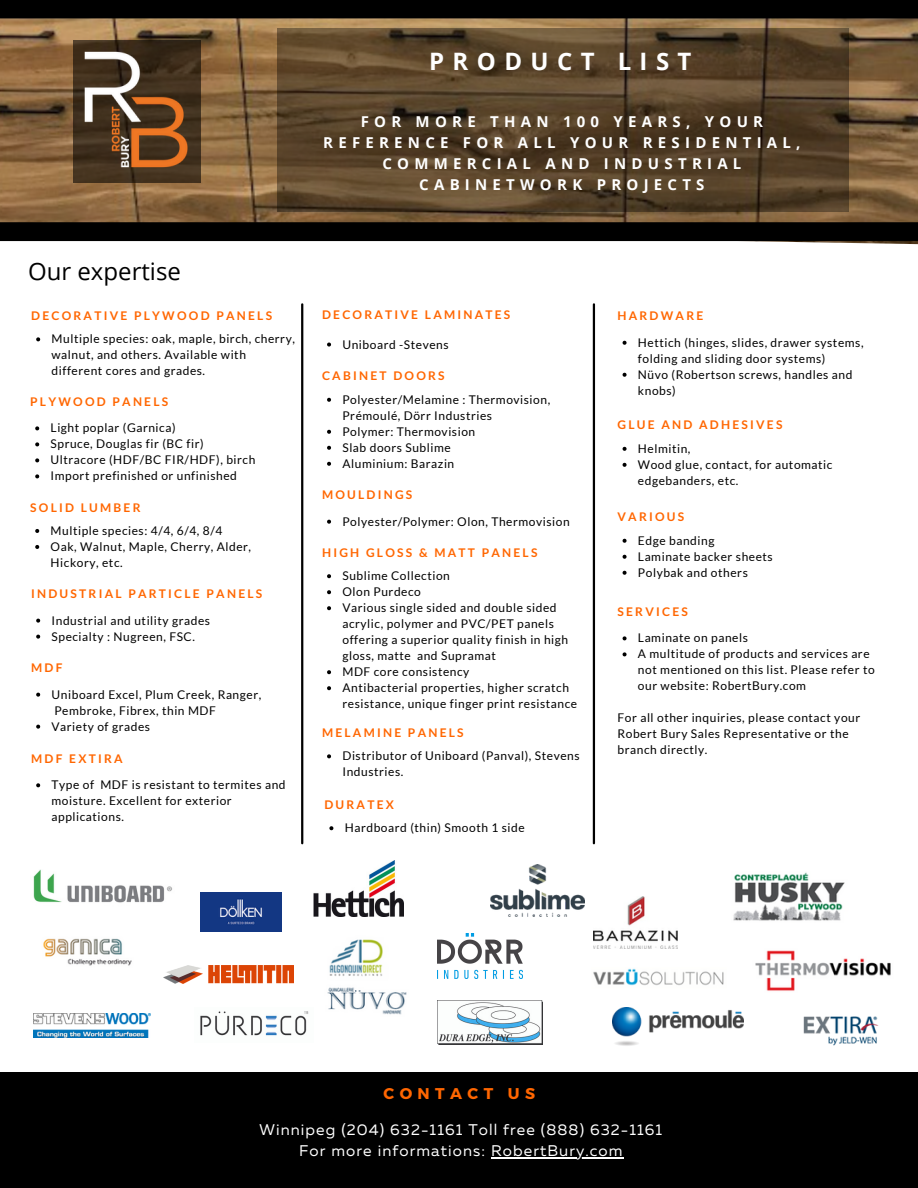
<style>
.page{position:relative;width:918px;height:1188px;background:#fff}
.page>*{position:absolute;margin:0;border:0;box-sizing:border-box;transform-origin:0 0}
.t1{font:24px "Open Sans";color:#000}
.t2{font:700 24px "Open Sans";letter-spacing:.35em;color:#fff}
.t3{font:700 15.6px "Montserrat";letter-spacing:.35em;color:#f60}
.t4{font:15.45px/21.3px "Muller";letter-spacing:.07em;color:#fff;text-align:center}
.t5{font:700 15px/20.9px "Open Sans";letter-spacing:.35em;color:#fff;text-align:center}
.t6{font:12px/16px "Lato";letter-spacing:.045em;color:#000}
.t7{font:700 12px "Lato";letter-spacing:.185em;color:#f60}
</style>
<div class="page">
<img style="left:0;top:18px;width:918px;height:227px">
<div style="left:0;top:1072px;width:918px;height:116px;background:#000"></div>
<div style="left:74px;top:40px;width:127px;height:143px;background:#42301c"></div>
<img style="left:73px;top:40px;width:127px;height:139px">
<svg style="left:278px;top:28px;width:571px;height:184px;background:#56422a"></svg>
<div style="left:0;top:222px;width:918px;height:19px;background:#000"></div>
<div style="left:0;top:0;width:918px;height:18px;background:#000"></div>
<hr style="left:593px;top:304px;width:2px;height:539px;background:#000">
<hr style="left:301px;top:304px;width:2px;height:539px;background:#000">
<img style="left:613px;top:1007px;width:130px;height:39px">
<img style="left:755px;top:950px;width:136px;height:41px">
<img style="left:33px;top:869px;width:139px;height:34px">
<img style="left:733px;top:872px;width:112px;height:49px">
<img style="left:593px;top:968px;width:131px;height:18px">
<img style="left:43px;top:938px;width:89px;height:28px">
<img style="left:327px;top:987px;width:80px;height:28px">
<img style="left:803px;top:1016px;width:76px;height:30px">
<img style="left:33px;top:1013px;width:117px;height:25px">
<img style="left:314px;top:861px;width:90px;height:55px">
<img style="left:163px;top:966px;width:131px;height:18px">
<img style="left:329px;top:939px;width:54px;height:37px">
<img style="left:200px;top:893px;width:81px;height:38px">
<img style="left:593px;top:897px;width:85px;height:52px">
<img style="left:490px;top:865px;width:95px;height:51px">
<img style="left:438px;top:933px;width:84px;height:45px">
<img style="left:438px;top:1001px;width:104px;height:43px">
<img style="left:200px;top:1011px;width:109px;height:25px">
<hr style="left:491px;top:1157px;width:133px;height:1px;background:#fff">
<svg style="left:36px;top:337px;width:4px;height:4px"></svg>
<svg style="left:327px;top:343px;width:4px;height:4px"></svg>
<svg style="left:35px;top:426px;width:4px;height:4px"></svg>
<svg style="left:35px;top:442px;width:4px;height:4px"></svg>
<svg style="left:35px;top:458px;width:4px;height:4px"></svg>
<svg style="left:35px;top:474px;width:4px;height:4px"></svg>
<svg style="left:35px;top:529px;width:4px;height:4px"></svg>
<svg style="left:35px;top:545px;width:4px;height:4px"></svg>
<svg style="left:36px;top:619px;width:4px;height:4px"></svg>
<svg style="left:36px;top:635px;width:4px;height:4px"></svg>
<svg style="left:36px;top:693px;width:4px;height:4px"></svg>
<svg style="left:36px;top:725px;width:4px;height:4px"></svg>
<svg style="left:327px;top:754px;width:4px;height:4px"></svg>
<svg style="left:623px;top:341px;width:4px;height:4px"></svg>
<svg style="left:623px;top:373px;width:4px;height:4px"></svg>
<svg style="left:327px;top:398px;width:4px;height:4px"></svg>
<svg style="left:327px;top:430px;width:4px;height:4px"></svg>
<svg style="left:327px;top:446px;width:4px;height:4px"></svg>
<svg style="left:327px;top:462px;width:4px;height:4px"></svg>
<svg style="left:327px;top:520px;width:4px;height:4px"></svg>
<svg style="left:623px;top:447px;width:4px;height:4px"></svg>
<svg style="left:623px;top:463px;width:4px;height:4px"></svg>
<svg style="left:36px;top:783px;width:4px;height:4px"></svg>
<svg style="left:623px;top:539px;width:4px;height:4px"></svg>
<svg style="left:623px;top:555px;width:4px;height:4px"></svg>
<svg style="left:623px;top:571px;width:4px;height:4px"></svg>
<svg style="left:623px;top:636px;width:4px;height:4px"></svg>
<svg style="left:623px;top:652px;width:4px;height:4px"></svg>
<svg style="left:327px;top:574px;width:4px;height:4px"></svg>
<svg style="left:327px;top:590px;width:4px;height:4px"></svg>
<svg style="left:327px;top:606px;width:4px;height:4px"></svg>
<svg style="left:327px;top:670px;width:4px;height:4px"></svg>
<svg style="left:327px;top:686px;width:4px;height:4px"></svg>
<svg style="left:329px;top:826px;width:4px;height:4px"></svg>
<h1 class="t2" style="left:429px;top:45px;width:264px">PRODUCT LIST</h1>
<h1 class="t1" style="left:28px;top:254px;width:154px">Our expertise</h1>
<p class="t7" style="left:31px;top:308px;width:242px">DECORATIVE PLYWOOD PANELS</p>
<p class="t6" style="left:52px;top:331px;width:245px">Multiple species: oak, maple, birch, cherry, walnut, and others. Available with different cores and grades.</p>
<p class="t7" style="left:30px;top:394px;width:140px">PLYWOOD PANELS</p>
<p class="t6" style="left:51px;top:420px;width:206px">Light poplar (Garnica)<br>Spruce, Douglas fir (BC fir)<br>Ultracore (HDF/BC FIR/HDF), birch<br>Import prefinished or unfinished</p>
<p class="t7" style="left:30px;top:500px;width:112px">SOLID LUMBER</p>
<p class="t6" style="left:51px;top:522px;width:202px">Multiple species: 4/4, 6/4, 8/4<br>Oak, Walnut, Maple, Cherry, Alder,<br>Hickory, etc.</p>
<p class="t7" style="left:31px;top:586px;width:233px">INDUSTRIAL PARTICLE PANELS</p>
<p class="t6" style="left:52px;top:612px;width:160px">Industrial and utility grades<br>Specialty : Nugreen, FSC.</p>
<p class="t7" style="left:31px;top:661px;width:33px">MDF</p>
<p class="t6" style="left:52px;top:686px;width:211px">Uniboard Excel, Plum Creek, Ranger,<br>Pembroke, Fibrex, thin MDF<br>Variety of grades</p>
<p class="t7" style="left:31px;top:751px;width:93px">MDF EXTIRA</p>
<p class="t6" style="left:52px;top:777px;width:236px">Type of MDF is resistant to termites and moisture. Excellent for exterior applications.</p>
<p class="t5" style="left:323px;top:111px;width:479px">FOR MORE THAN 100 YEARS, YOUR<br>REFERENCE FOR ALL YOUR RESIDENTIAL,<br>COMMERCIAL AND INDUSTRIAL<br>CABINETWORK PROJECTS</p>
<p class="t7" style="left:322px;top:307px;width:190px">DECORATIVE LAMINATES</p>
<p class="t6" style="left:342px;top:336px;width:108px">Uniboard -Stevens</p>
<p class="t7" style="left:322px;top:368px;width:124px">CABINET DOORS</p>
<p class="t6" style="left:342px;top:391px;width:209px">Polyester/Melamine : Thermovision,<br>Prémoulé, Dörr Industries<br>Polymer: Thermovision<br>Slab doors Sublime<br>Aluminium: Barazin</p>
<p class="t7" style="left:322px;top:488px;width:92px">MOULDINGS</p>
<p class="t6" style="left:342px;top:513px;width:229px">Polyester/Polymer: Olon, Thermovision</p>
<p class="t7" style="left:322px;top:545px;width:217px">HIGH GLOSS &amp; MATT PANELS</p>
<p class="t6" style="left:342px;top:568px;width:236px">Sublime Collection<br>Olon Purdeco<br>Various single sided and double sided acrylic, polymer and PVC/PET panels offering a superior quality finish in high gloss, matte and Supramat<br>MDF core consistency<br>Antibacterial properties, higher scratch resistance, unique finger print resistance</p>
<p class="t7" style="left:322px;top:725px;width:143px">MELAMINE PANELS</p>
<p class="t6" style="left:342px;top:748px;width:239px">Distributor of Uniboard (Panval), Stevens<br>Industries.</p>
<p class="t7" style="left:324px;top:797px;width:71px">DURATEX</p>
<p class="t6" style="left:345px;top:820px;width:182px">Hardboard (thin) Smooth 1 side</p>
<p class="t7" style="left:618px;top:309px;width:87px">HARDWARE</p>
<p class="t6" style="left:638px;top:334px;width:227px">Hettich (hinges, slides, drawer systems, folding and sliding door systems)<br>Nüvo (Robertson screws, handles and knobs)</p>
<p class="t7" style="left:618px;top:417px;width:166px">GLUE AND ADHESIVES</p>
<p class="t6" style="left:638px;top:440px;width:196px">Helmitin,<br>Wood glue, contact, for automatic edgebanders, etc.</p>
<p class="t7" style="left:618px;top:509px;width:68px">VARIOUS</p>
<p class="t6" style="left:638px;top:532px;width:136px">Edge banding<br>Laminate backer sheets<br>Polybak and others</p>
<p class="t7" style="left:618px;top:604px;width:72px">SERVICES</p>
<p class="t6" style="left:638px;top:630px;width:238px">Laminate on panels<br>A multitude of products and services are not mentioned on this list. Please refer to our website: RobertBury.com</p>
<p class="t6" style="left:618px;top:710px;width:244px">For all other inquiries, please contact your<br>Robert Bury Sales Representative or the branch directly.</p>
<h2 class="t3" style="left:383px;top:1084px;width:153px">CONTACT US</h2>
<p class="t4" style="left:260px;top:1120px;width:404px">Winnipeg (204) 632-1161 Toll free (888) 632-1161<br>For more informations: RobertBury.com</p>
</div>
